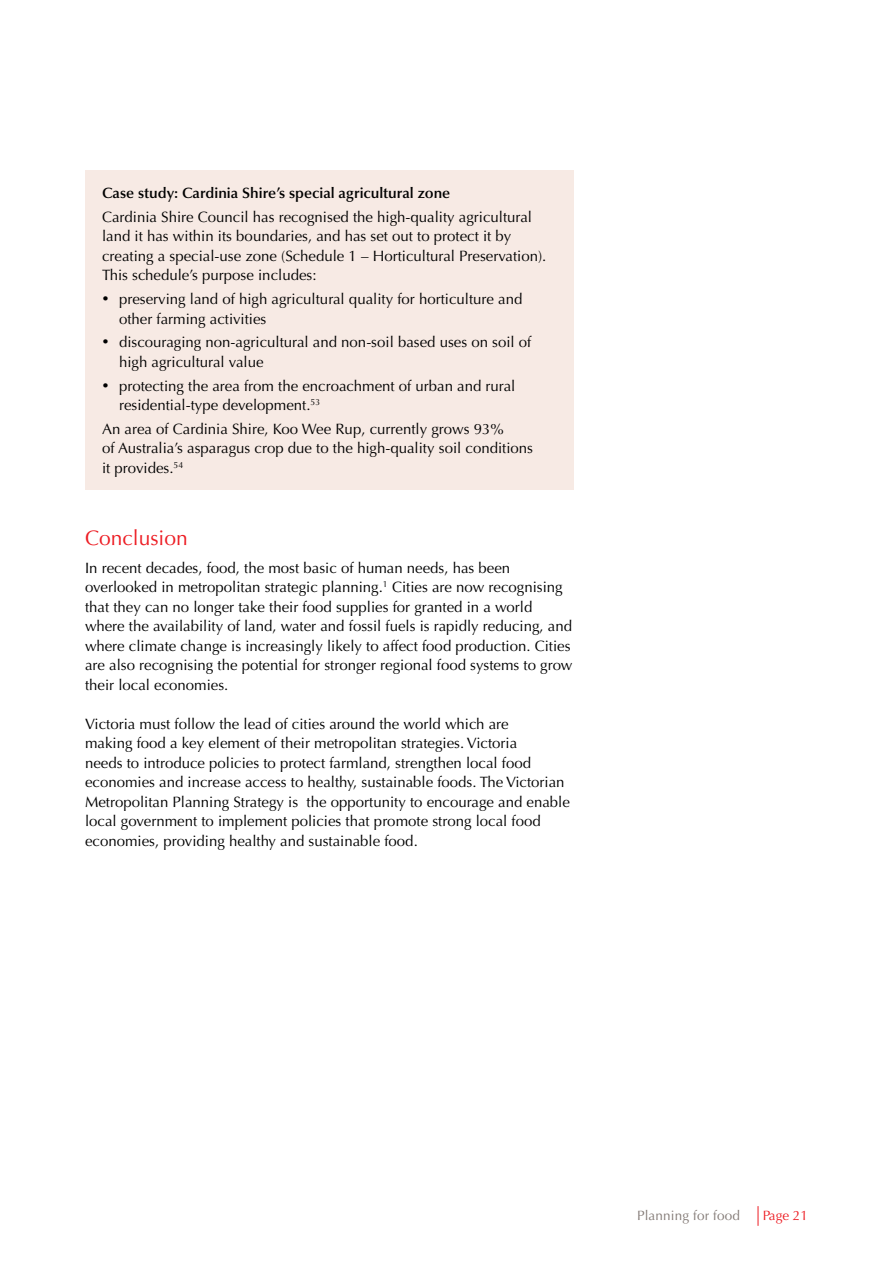
<style>
.page{position:relative;width:893px;height:1263px;background:#fff}
.page>*{position:absolute;margin:0;border:0;box-sizing:border-box;transform-origin:0 0}
.t1{font:21px "Optima LT";color:#ed1d24}
.t2{font:15px/19.5px "Optima LT";color:#000}
.t3{font:600 15px "Optima LT";color:#000}
.t4{font:13.5px "Optima LT";letter-spacing:.01em;color:#837a76}
.t5{font:13.5px "Optima LT";color:#ed1d24}
</style>
<div class="page">
<svg style="left:758px;top:1206px;width:1px;height:20px"></svg>
<div style="left:85px;top:170px;width:488px;height:320px;background:#f7eae4"></div>
<p class="t3" style="left:102px;top:184px;width:350px">Case study: Cardinia Shire’s special agricultural zone</p>
<p class="t2" style="left:102px;top:207px;width:446px">Cardinia Shire Council has recognised the high-quality agricultural land it has within its boundaries, and has set out to protect it by creating a special-use zone (Schedule 1 – Horticultural Preservation).<br>This schedule’s purpose includes:</p>
<p class="t2" style="left:119px;top:290px;width:405px;text-indent:-17px">• preserving land of high agricultural quality for horticulture and other farming activities</p>
<p class="t2" style="left:119px;top:333px;width:414px;text-indent:-17px">• discouraging non-agricultural and non-soil based uses on soil of high agricultural value</p>
<p class="t2" style="left:119px;top:376px;width:398px;text-indent:-17px">• protecting the area from the encroachment of urban and rural residential-type development.<sup>53</sup></p>
<p class="t2" style="left:102px;top:419px;width:432px">An area of Cardinia Shire, Koo Wee Rup, currently grows 93%<br>of Australia’s asparagus crop due to the high-quality soil conditions it provides.<sup>54</sup></p>
<h1 class="t1" style="left:85px;top:525px;width:104px">Conclusion</h1>
<p class="t2" style="left:85px;top:558px;width:489px">In recent decades, food, the most basic of human needs, has been overlooked in metropolitan strategic planning.<sup>1</sup> Cities are now recognising that they can no longer take their food supplies for granted in a world where the availability of land, water and fossil fuels is rapidly reducing, and where climate change is increasingly likely to affect food production. Cities are also recognising the potential for stronger regional food systems to grow their local economies.</p>
<p class="t2" style="left:85px;top:714px;width:486px">Victoria must follow the lead of cities around the world which are<br>making food a key element of their metropolitan strategies. Victoria<br>needs to introduce policies to protect farmland, strengthen local food economies and increase access to healthy, sustainable foods. The Victorian Metropolitan Planning Strategy is the opportunity to encourage and enable local government to implement policies that promote strong local food economies, providing healthy and sustainable food.</p>
<p class="t4" style="left:637px;top:1208px;width:104px">Planning for food</p>
<p class="t5" style="left:763px;top:1208px;width:47px">Page 21</p>
</div>
